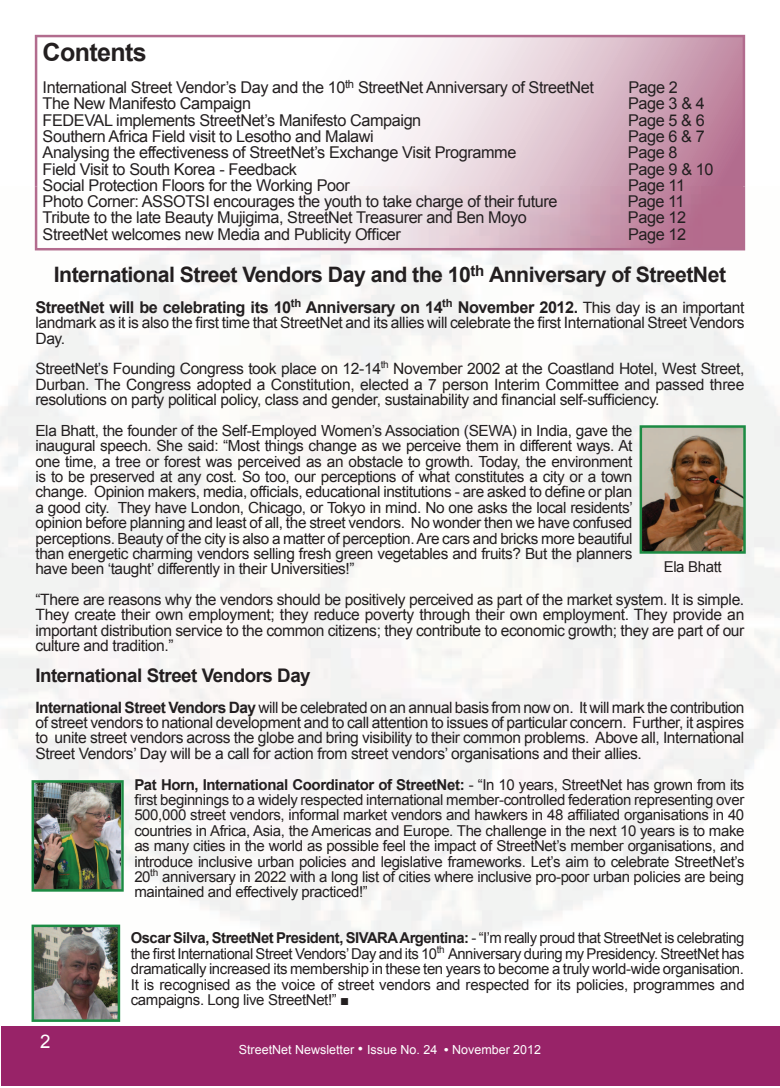
<style>
.page{position:relative;width:780px;height:1088px;background:#fff}
.page>*{position:absolute;margin:0;border:0;box-sizing:border-box;transform-origin:0 0}
.t1{font:700 25px "Arial";letter-spacing:-.025em;color:#231f20}
.t2{font:700 21.25px "Arial";letter-spacing:-.025em;color:#231f20}
.t3{font:700 18.75px "Arial";letter-spacing:-.025em;color:#231f20}
.t4{font:18.75px "Arial";color:#fff}
.t5{font:16.25px "Arial";letter-spacing:-.025em;color:#231f20}
.t6{font:700 16.25px "Arial";letter-spacing:-.025em;color:#231f20}
.t7{font:15.62px/15.4px "Arial";letter-spacing:-.025em;color:#231f20;text-align:justify}
.t8{font:15.38px/15.4px "Arial";letter-spacing:-.025em;color:#231f20;text-align:justify}
.t9{font:15px/15.4px "Arial";letter-spacing:-.025em;color:#231f20;text-align:justify}
.t10{font:12.5px "Arial";color:#fff}
.s1{font-size:15.62px}
.s2{font-weight:400;font-size:15.62px}
.s3{font-weight:700}
.s4{font-size:15px}
</style>
<div class="page">
<div style="left:1px;top:1026px;width:779px;height:59px;background:#982368"></div>
<img style="left:0;top:186px;width:780px;height:754px">
<svg style="left:35px;top:35px;width:710px;height:151px"></svg>
<img style="left:35px;top:186px;width:710px;height:64px">
<img style="left:32px;top:780px;width:92px;height:112px">
<img style="left:32px;top:924px;width:88px;height:98px">
<svg style="left:639px;top:425px;width:106px;height:129px"></svg>
<h1 class="t1" style="left:43px;top:35px;width:105px">Contents</h1>
<p class="t5" style="left:43px;top:77px;width:553px">International Street Vendor’s Day and the 10<sup>th</sup> StreetNet Anniversary of StreetNet</p>
<p class="t5" style="left:628px;top:77px;width:51px">Page 2</p>
<p class="t5" style="left:43px;top:93px;width:210px">The New Manifesto Campaign</p>
<p class="t5" style="left:628px;top:93px;width:78px">Page 3 &amp; 4</p>
<p class="t5" style="left:43px;top:109px;width:380px">FEDEVAL implements StreetNet’s Manifesto Campaign</p>
<p class="t5" style="left:628px;top:109px;width:78px">Page 5 &amp; 6</p>
<p class="t5" style="left:43px;top:126px;width:332px">Southern Africa Field visit to Lesotho and Malawi</p>
<p class="t5" style="left:628px;top:126px;width:78px">Page 6 &amp; 7</p>
<p class="t5" style="left:43px;top:142px;width:475px">Analysing the effectiveness of StreetNet’s Exchange Visit Programme</p>
<p class="t5" style="left:628px;top:142px;width:51px">Page 8</p>
<p class="t5" style="left:43px;top:158px;width:256px">Field Visit to South Korea - Feedback</p>
<p class="t5" style="left:628px;top:158px;width:87px">Page 9 &amp; 10</p>
<p class="t5" style="left:43px;top:174px;width:308px">Social Protection Floors for the Working Poor</p>
<p class="t5" style="left:628px;top:174px;width:58px">Page 11</p>
<p class="t5" style="left:43px;top:191px;width:516px">Photo Corner: ASSOTSI encourages the youth to take charge of their future</p>
<p class="t5" style="left:627px;top:191px;width:58px">Page 11</p>
<p class="t5" style="left:43px;top:207px;width:485px">Tribute to the late Beauty Mujigima, StreetNet Treasurer and Ben Moyo</p>
<p class="t5" style="left:628px;top:207px;width:60px">Page 12</p>
<p class="t5" style="left:43px;top:223px;width:359px">StreetNet welcomes new Media and Publicity Officer</p>
<p class="t5" style="left:628px;top:223px;width:60px">Page 12</p>
<h2 class="t2" style="left:54px;top:260px;width:673px">International Street Vendors Day and the 10<sup>th</sup> Anniversary of StreetNet</h2>
<p class="t6" style="left:35px;top:296px;width:710px">StreetNet will be celebrating its 10<sup>th</sup> Anniversary on 14<sup>th</sup> November 2012<span class="s1">.</span> <span class="s2">This day is an important</span></p>
<p class="t7" style="left:35px;top:315px;width:710px">landmark as it is also the first time that StreetNet and its allies will celebrate the first International Street Vendors<br>Day.</p>
<p class="t7" style="left:35px;top:361px;width:710px">StreetNet’s Founding Congress took place on 12-14<sup>th</sup> November 2002 at the Coastland Hotel, West Street, Durban. The Congress adopted a Constitution, elected a 7 person Interim Committee and passed three resolutions on party political policy, class and gender, sustainability and financial self-sufficiency.</p>
<p class="t8" style="left:35px;top:423px;width:599px">Ela Bhatt, the founder of the Self-Employed Women’s Association (SEWA) in India, gave the inaugural speech. She said: “Most things change as we perceive them in different ways. At one time, a tree or forest was perceived as an obstacle to growth. Today, the environment is to be preserved at any cost. So too, our perceptions of what constitutes a city or a town change. Opinion makers, media, officials, educational institutions - are asked to define or plan a good city. They have London, Chicago, or Tokyo in mind. No one asks the local residents’ opinion before planning and least of all, the street vendors. No wonder then we have confused perceptions. Beauty of the city is also a matter of perception. Are cars and bricks more beautiful than energetic charming vendors selling fresh green vegetables and fruits? But the planners have been ‘taught’ differently in their Universities!”</p>
<p class="t7" style="left:35px;top:592px;width:710px">“There are reasons why the vendors should be positively perceived as part of the market system. It is simple.<br>They create their own employment; they reduce poverty through their own employment. They provide an important distribution service to the common citizens; they contribute to economic growth; they are part of our culture and tradition.”</p>
<p class="t3" style="left:35px;top:663px;width:277px">International Street Vendors Day</p>
<p class="t7" style="left:35px;top:700px;width:710px"><span class="s3">International Street Vendors Day</span> will be celebrated on an annual basis from now on. It will mark the contribution of street vendors to national development and to call attention to issues of particular concern. Further, it aspires to unite street vendors across the globe and bring visibility to their common problems. Above all, International Street Vendors’ Day will be a call for action from street vendors’ organisations and their allies.</p>
<p class="t9" style="left:134px;top:777px;width:611px"><span class="s3">Pat Horn, International Coordinator of StreetNet:</span> - “In 10 years, StreetNet has grown from its first beginnings to a widely respected international member-controlled federation representing over 500,000 street vendors, informal market vendors and hawkers in 48 affiliated organisations in 40 countries in Africa, Asia, the Americas and Europe. The challenge in the next 10 years is to make as many cities in the world as possible feel the impact of StreetNet’s member organisations, and introduce inclusive urban policies and legislative frameworks. Let’s aim to celebrate StreetNet’s 20<sup>th</sup> anniversary in 2022 with a long list of cities where inclusive pro-poor urban policies are being maintained and effectively practiced!”</p>
<p class="t9" style="left:131px;top:930px;width:615px"><span class="s3">Oscar Silva, StreetNet President, SIVARA Argentina:</span> - “I’m really proud that StreetNet is celebrating the first International Street Vendors’ Day and its 10<sup>th</sup> Anniversary during my Presidency. StreetNet has dramatically increased its membership in these ten years to become a truly world-wide organisation.<br>It is recognised as the voice of street vendors and respected for its policies, programmes and campaigns. Long live StreetNet!” ■</p>
<p class="t9" style="left:663px;top:559px;width:59px">Ela Bhatt</p>
<p class="t4" style="left:40px;top:1029px;width:12px">2</p>
<p class="t10" style="left:239px;top:1041px;width:304px">StreetNet Newsletter <span class="s4">•</span> Issue No. 24 <span class="s3">•</span> November 2012</p>
</div>
